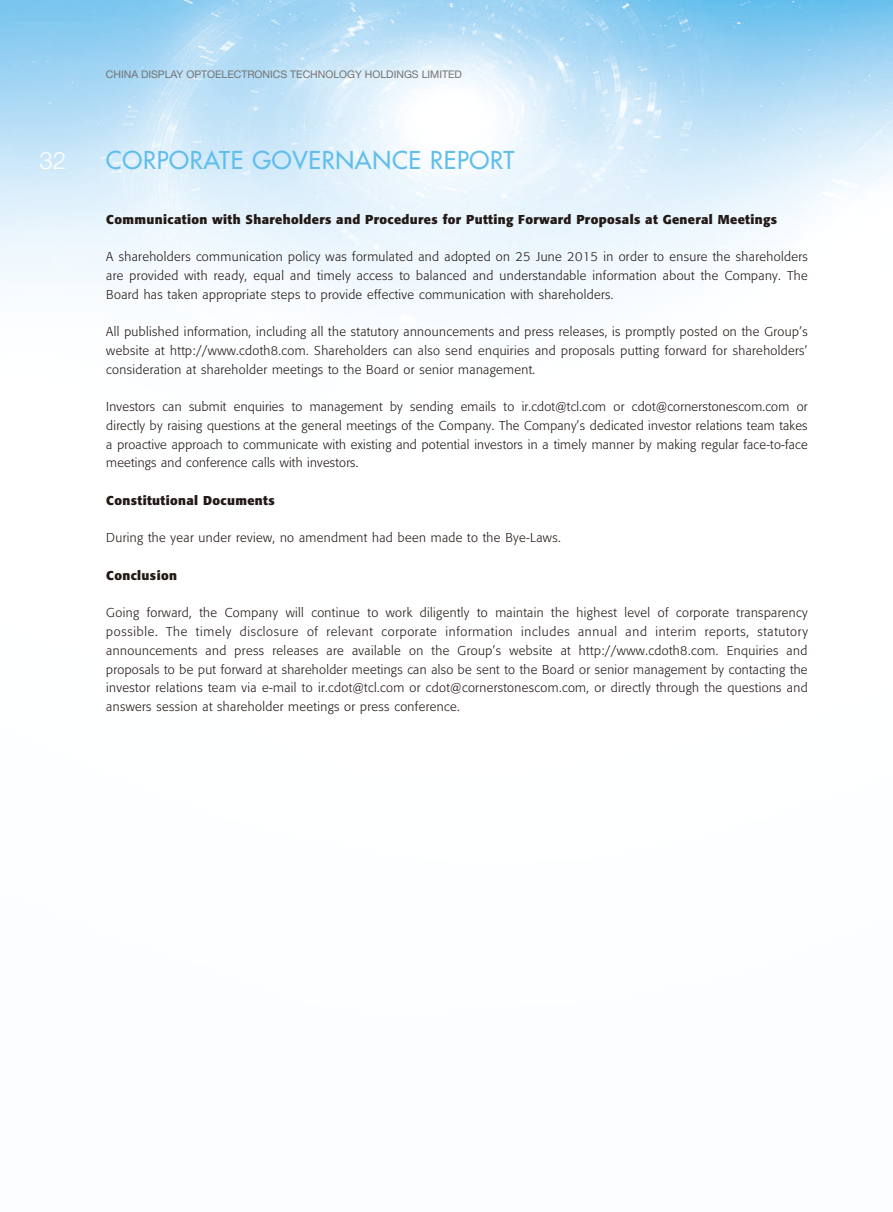
<style>
.page{position:relative;width:893px;height:1212px;background:#fff}
.page>*{position:absolute;margin:0;border:0;box-sizing:border-box;transform-origin:0 0}
.t1{font:500 24px "Futura Std";letter-spacing:.03em;color:#61beec}
.t2{font:300 24px "Helvetica Neue LT Std";color:#fff}
.t3{font:300 12.75px/18.8px "Formata";letter-spacing:.03em;color:#231916;text-align:justify}
.t4{font:700 12.75px "Formata";letter-spacing:.03em;color:#231916}
.t5{font:10.5px "Helvetica Neue LT Std";color:#727272}
</style>
<div class="page">
<img style="left:0;top:0;width:893px;height:324px">
<p class="t5" style="left:106px;top:68px;width:358px">CHINA DISPLAY OPTOELECTRONICS TECHNOLOGY HOLDINGS LIMITED</p>
<h1 class="t2" style="left:40px;top:146px;width:28px">32</h1>
<h1 class="t1" style="left:106px;top:145px;width:410px">CORPORATE GOVERNANCE REPORT</h1>
<p class="t4" style="left:106px;top:211px;width:672px">Communication with Shareholders and Procedures for Putting Forward Proposals at General Meetings</p>
<p class="t3" style="left:106px;top:247px;width:703px">A shareholders communication policy was formulated and adopted on 25 June 2015 in order to ensure the shareholders are provided with ready, equal and timely access to balanced and understandable information about the Company. The Board has taken appropriate steps to provide effective communication with shareholders.</p>
<p class="t3" style="left:106px;top:322px;width:703px">All published information, including all the statutory announcements and press releases, is promptly posted on the Group’s website at http://www.cdoth8.com. Shareholders can also send enquiries and proposals putting forward for shareholders’ consideration at shareholder meetings to the Board or senior management.</p>
<p class="t3" style="left:106px;top:397px;width:703px">Investors can submit enquiries to management by sending emails to ir.cdot@tcl.com or cdot@cornerstonescom.com or directly by raising questions at the general meetings of the Company. The Company’s dedicated investor relations team takes a proactive approach to communicate with existing and potential investors in a timely manner by making regular face-to-face meetings and conference calls with investors.</p>
<p class="t4" style="left:106px;top:492px;width:170px">Constitutional Documents</p>
<p class="t3" style="left:106px;top:529px;width:456px">During the year under review, no amendment had been made to the Bye-Laws.</p>
<p class="t4" style="left:106px;top:567px;width:72px">Conclusion</p>
<p class="t3" style="left:106px;top:604px;width:703px">Going forward, the Company will continue to work diligently to maintain the highest level of corporate transparency possible. The timely disclosure of relevant corporate information includes annual and interim reports, statutory announcements and press releases are available on the Group’s website at http://www.cdoth8.com. Enquiries and proposals to be put forward at shareholder meetings can also be sent to the Board or senior management by contacting the investor relations team via e-mail to ir.cdot@tcl.com or cdot@cornerstonescom.com, or directly through the questions and answers session at shareholder meetings or press conference.</p>
</div>
